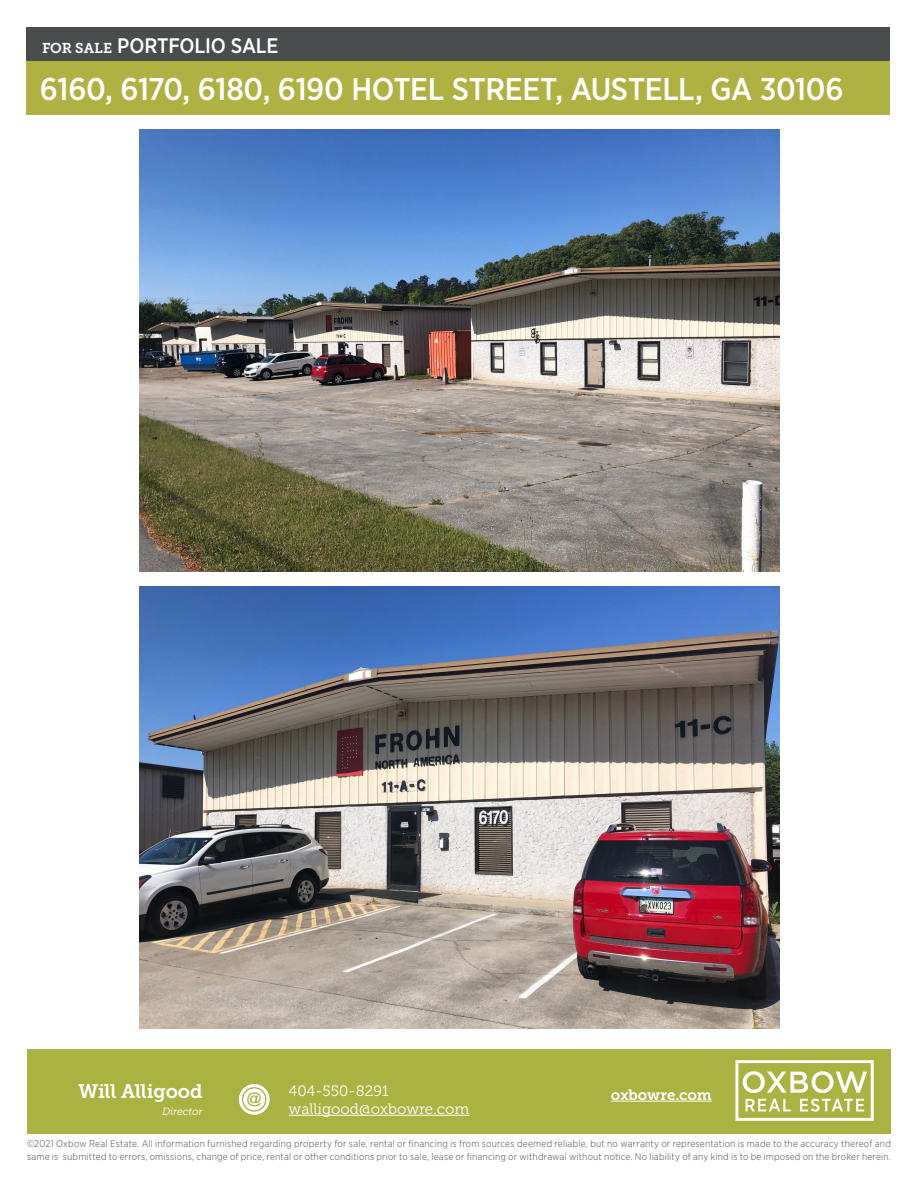
<style>
.page{position:relative;width:918px;height:1188px;background:#fff}
.page>*{position:absolute;margin:0;border:0;box-sizing:border-box;transform-origin:0 0}
.Head{font:500 31.5px "Gotham Narrow";letter-spacing:-.015em;color:#fff}
.Head-2{font:500 21px "Gotham Narrow";letter-spacing:-.01em;color:#fff}
.Head-3{font:19.5px "Museo Slab 700";letter-spacing:-.01em;color:#fff}
.Head-4{font:15px "Museo Slab 300";color:#fff}
.Head-5{font:15px "Museo Slab 700";letter-spacing:-.005em;color:#fff}
.Head-6{font:italic 10.5px "Museo Slab 300";letter-spacing:-.005em;color:#fff}
.Head-7{font:300 9.75px/13.5px "Gotham Narrow";letter-spacing:.02em;color:#49484c}
.s1{font-family:"Museo Slab 700";font-weight:400;font-size:14.25px}
</style>
<div class="page">
<img style="left:139px;top:130px;width:640px;height:441px">
<img style="left:139px;top:586px;width:640px;height:442px">
<div style="left:27px;top:1050px;width:864px;height:84px;background:#aab342"></div>
<hr style="left:611px;top:1101px;width:101px;height:1px;background:#fff">
<svg style="left:743px;top:1071px;width:124px;height:22px"></svg>
<svg style="left:746px;top:1099px;width:45px;height:12px"></svg>
<svg style="left:800px;top:1099px;width:64px;height:13px"></svg>
<div style="left:735px;top:1060px;width:139px;height:61px;border:3px solid #fff"></div>
<hr style="left:289px;top:1115px;width:180px;height:1px;background:#fff">
<svg style="left:239px;top:1084px;width:30px;height:31px"></svg>
<div style="left:26px;top:27px;width:864px;height:36px;background:#4b4c4d"></div>
<div style="left:26px;top:62px;width:864px;height:54px;background:#b0b143"></div>
<p class="Head-2" style="left:42px;top:32px;width:238px"><span class="s1">FOR SALE</span> PORTFOLIO SALE</p>
<p class="Head" style="left:40px;top:69px;width:805px">6160, 6170, 6180, 6190 HOTEL STREET, AUSTELL, GA 30106</p>
<p class="Head-3" style="left:79px;top:1080px;width:125px">Will Alligood</p>
<p class="Head-6" style="left:162px;top:1105px;width:42px">Director</p>
<p class="Head-4" style="left:289px;top:1082px;width:102px">404-550-8291</p>
<p class="Head-5" style="left:611px;top:1086px;width:102px">oxbowre.com</p>
<p class="Head-4" style="left:289px;top:1100px;width:182px">walligood@oxbowre.com</p>
<p class="Head-7" style="left:27px;top:1136px;width:865px">©2021 Oxbow Real Estate. All information furnished regarding property for sale, rental or financing is from sources deemed reliable, but no warranty or representation is made to the accuracy thereof and same is submitted to errors, omissions, change of price, rental or other conditions prior to sale, lease or financing or withdrawal without notice. No liability of any kind is to be imposed on the broker herein.</p>
</div>
